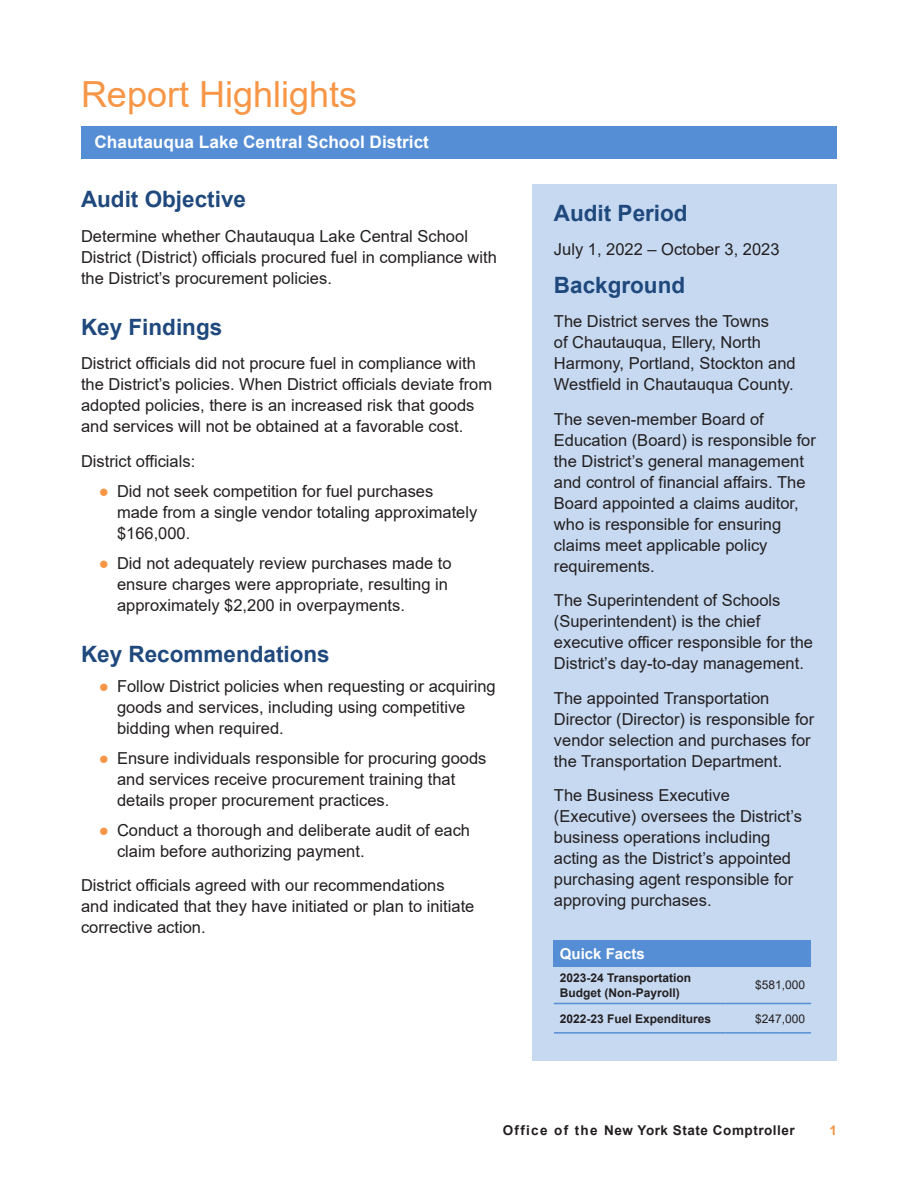
<style>
.page{position:relative;width:918px;height:1188px;background:#fff}
.page>*{position:absolute;margin:0;border:0;box-sizing:border-box;transform-origin:0 0}
.Section_Heads{font:36px "Arial";color:#f79646}
._2_Subheads{font:700 22.5px "Arial";color:#1f497d}
.Body_Text{font:700 22.5px "Arial";color:#1f497d}
.t1{font:700 17.25px "Arial";color:#fff}
.Body_Text-2{font:16.5px/21px "Arial";color:#231f20}
.Footnotes{font:700 15px "Arial";color:#fff}
.t2{font:700 13.5px "Arial";letter-spacing:.04em;color:#231f20}
.t3{font:700 13.5px "Arial";color:#f79646}
.Footnotes-2{font:700 12px/15px "Arial";color:#231f20}
.Footnotes-3{font:12px "Arial";color:#231f20}
.s1{color:#f79646}
</style>
<div class="page">
<hr style="left:81px;top:126px;width:756px;height:3px;background:#558ed5">
<div style="left:533px;top:184px;width:304px;height:877px;background:#c6d9f1"></div>
<div style="left:81px;top:128px;width:756px;height:31px;background:#558ed5"></div>
<div style="left:554px;top:940px;width:257px;height:27px;background:#558ed5"></div>
<hr style="left:554px;top:1003px;width:171px;height:1px;background:#558ed5">
<hr style="left:725px;top:1003px;width:86px;height:1px;background:#558ed5">
<hr style="left:554px;top:1032px;width:171px;height:2px;background:#558ed5">
<hr style="left:725px;top:1032px;width:86px;height:2px;background:#558ed5">
<p class="Section_Heads" style="left:81px;top:70px;width:278px">Report Highlights</p>
<p class="t1" style="left:94px;top:129px;width:336px">Chautauqua Lake Central School District</p>
<p class="_2_Subheads" style="left:81px;top:184px;width:167px">Audit Objective</p>
<p class="Body_Text-2" style="left:81px;top:226px;width:417px">Determine whether Chautauqua Lake Central School<br>District (District) officials procured fuel in compliance with the District’s procurement policies.</p>
<p class="_2_Subheads" style="left:81px;top:311px;width:143px">Key Findings</p>
<p class="Body_Text-2" style="left:81px;top:353px;width:413px">District officials did not procure fuel in compliance with the District’s policies. When District officials deviate from adopted policies, there is an increased risk that goods and services will not be obtained at a favorable cost.</p>
<p class="Body_Text-2" style="left:81px;top:451px;width:116px">District officials:</p>
<p class="Body_Text-2" style="left:117px;top:481px;width:362px;text-indent:-18px"><span class="s1">●</span> Did not seek competition for fuel purchases made from a single vendor totaling approximately $166,000.</p>
<p class="Body_Text-2" style="left:117px;top:553px;width:336px;text-indent:-18px"><span class="s1">●</span> Did not adequately review purchases made to ensure charges were appropriate, resulting in approximately $2,200 in overpayments.</p>
<p class="_2_Subheads" style="left:81px;top:638px;width:250px">Key Recommendations</p>
<p class="Body_Text-2" style="left:117px;top:676px;width:380px;text-indent:-18px"><span class="s1">●</span> Follow District policies when requesting or acquiring goods and services, including using competitive bidding when required.</p>
<p class="Body_Text-2" style="left:117px;top:748px;width:371px;text-indent:-18px"><span class="s1">●</span> Ensure individuals responsible for procuring goods and services receive procurement training that details proper procurement practices.</p>
<p class="Body_Text-2" style="left:117px;top:820px;width:355px;text-indent:-18px"><span class="s1">●</span> Conduct a thorough and deliberate audit of each claim before authorizing payment.</p>
<p class="Body_Text-2" style="left:81px;top:875px;width:395px">District officials agreed with our recommendations and indicated that they have initiated or plan to initiate corrective action.</p>
<p class="_2_Subheads" style="left:554px;top:197px;width:135px">Audit Period</p>
<p class="Body_Text-2" style="left:554px;top:239px;width:227px">July 1, 2022 – October 3, 2023</p>
<p class="Body_Text" style="left:554px;top:269px;width:133px">Background</p>
<p class="Body_Text-2" style="left:554px;top:311px;width:243px">The District serves the Towns<br>of Chautauqua, Ellery, North<br>Harmony, Portland, Stockton and<br>Westfield in Chautauqua County.</p>
<p class="Body_Text-2" style="left:554px;top:409px;width:264px">The seven-member Board of<br>Education (Board) is responsible for the District’s general management and control of financial affairs. The<br>Board appointed a claims auditor, who is responsible for ensuring claims meet applicable policy requirements.</p>
<p class="Body_Text-2" style="left:554px;top:590px;width:261px">The Superintendent of Schools (Superintendent) is the chief executive officer responsible for the District’s day-to-day management.</p>
<p class="Body_Text-2" style="left:554px;top:688px;width:262px">The appointed Transportation Director (Director) is responsible for vendor selection and purchases for the Transportation Department.</p>
<p class="Body_Text-2" style="left:554px;top:785px;width:250px">The Business Executive (Executive) oversees the District’s business operations including acting as the District’s appointed purchasing agent responsible for approving purchases.</p>
<p class="Footnotes" style="left:560px;top:943px;width:87px">Quick Facts</p>
<p class="Footnotes-2" style="left:560px;top:970px;width:133px">2023-24 Transportation<br>Budget (Non-Payroll)</p>
<p class="Footnotes-3" style="left:755px;top:977px;width:52px">$581,000</p>
<p class="Footnotes-2" style="left:560px;top:1011px;width:153px">2022-23 Fuel Expenditures</p>
<p class="Footnotes-3" style="left:755px;top:1010px;width:52px">$247,000</p>
<p class="t2" style="left:503px;top:1121px;width:294px">Office of the New York State Comptroller</p>
<p class="t3" style="left:829px;top:1121px;width:9px">1</p>
</div>
